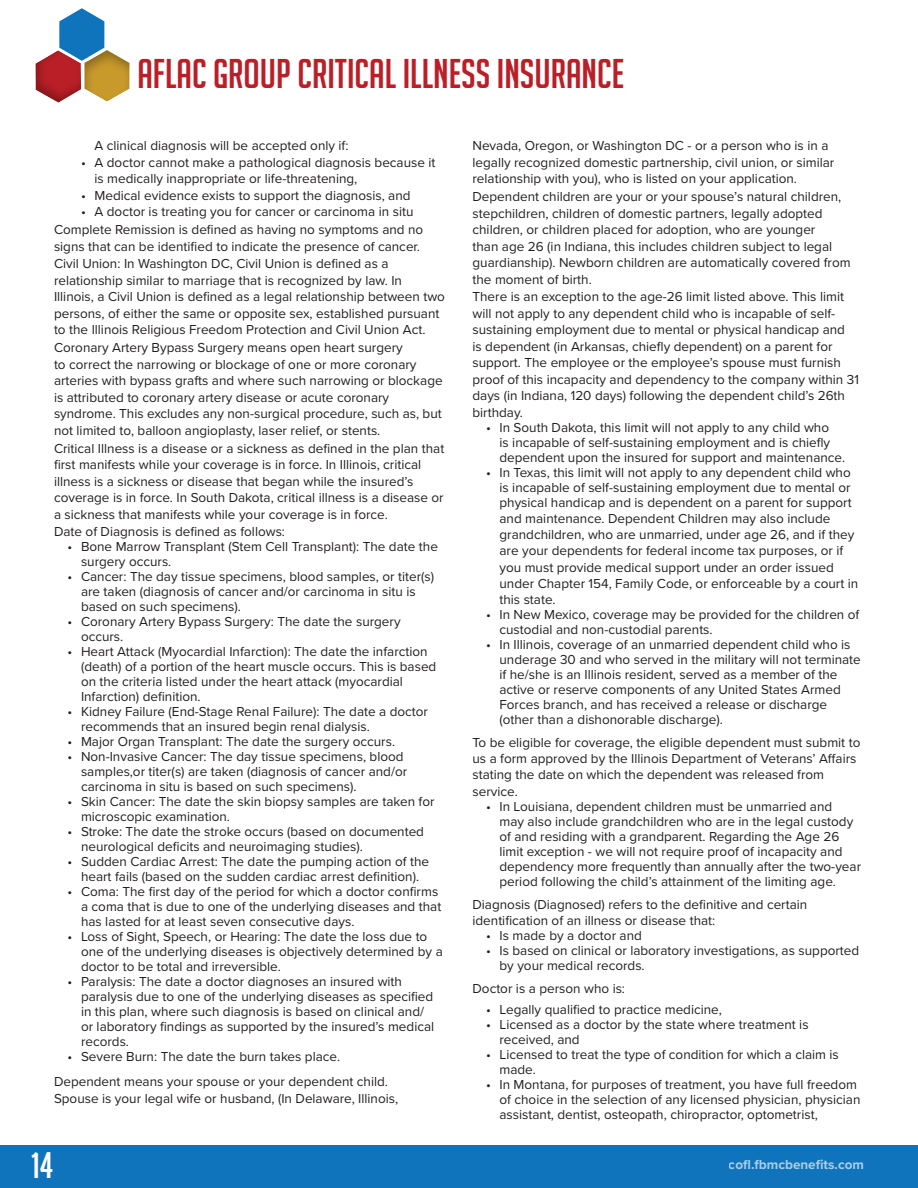
<style>
.page{position:relative;width:918px;height:1188px;background:#fff}
.page>*{position:absolute;margin:0;border:0;box-sizing:border-box;transform-origin:0 0}
.t1{font:40.5px "Big Noodle Titling";color:#ba1f28}
.t2{font:36px "Big Noodle Titling";color:#fff}
.p_body{font:13.5px/15px "Proxima Nova";color:#231f20}
.p_body-left{font:13.5px/16.2px "Proxima Nova";color:#231f20}
.t3{font:700 13.5px "Proxima Nova";color:#fff}
</style>
<div class="page">
<div style="left:0;top:1145px;width:918px;height:43px;background:#1074bc"></div>
<svg style="left:35px;top:8px;width:95px;height:95px"></svg>
<h1 class="t1" style="left:137px;top:52px;width:488px">AFLAC GROUP CRITICAL ILLNESS INSURANCE</h1>
<p class="p_body" style="left:94px;top:138px;width:256px">A clinical diagnosis will be accepted only if:</p>
<p class="p_body" style="left:94px;top:153px;width:343px;line-height:16.5px;text-indent:-14px">• A doctor cannot make a pathological diagnosis because it is medically inappropriate or life-threatening,</p>
<p class="p_body" style="left:81px;top:187px;width:331px">• Medical evidence exists to support the diagnosis, and</p>
<p class="p_body" style="left:81px;top:204px;width:334px">• A doctor is treating you for cancer or carcinoma in situ</p>
<p class="p_body" style="left:54px;top:221px;width:371px;line-height:16.5px">Complete Remission is defined as having no symptoms and no signs that can be identified to indicate the presence of cancer.</p>
<p class="p_body" style="left:54px;top:255px;width:393px;line-height:16.5px">Civil Union: In Washington DC, Civil Union is defined as a relationship similar to marriage that is recognized by law. In Illinois, a Civil Union is defined as a legal relationship between two persons, of either the same or opposite sex, established pursuant to the Illinois Religious Freedom Protection and Civil Union Act.</p>
<p class="p_body" style="left:54px;top:339px;width:390px;line-height:16.5px">Coronary Artery Bypass Surgery means open heart surgery<br>to correct the narrowing or blockage of one or more coronary arteries with bypass grafts and where such narrowing or blockage is attributed to coronary artery disease or acute coronary syndrome. This excludes any non-surgical procedure, such as, but not limited to, balloon angioplasty, laser relief, or stents.</p>
<p class="p_body" style="left:54px;top:439px;width:392px;line-height:16.5px">Critical Illness is a disease or a sickness as defined in the plan that first manifests while your coverage is in force. In Illinois, critical illness is a sickness or disease that began while the insured’s coverage is in force. In South Dakota, critical illness is a disease or a sickness that manifests while your coverage is in force.</p>
<p class="p_body" style="left:54px;top:524px;width:233px">Date of Diagnosis is defined as follows:</p>
<p class="p_body" style="left:81px;top:539px;width:358px;text-indent:-14px">• Bone Marrow Transplant (Stem Cell Transplant): The date the surgery occurs.</p>
<p class="p_body" style="left:81px;top:569px;width:355px;text-indent:-14px">• Cancer: The day tissue specimens, blood samples, or titer(s) are taken (diagnosis of cancer and/or carcinoma in situ is based on such specimens).</p>
<p class="p_body" style="left:81px;top:614px;width:321px;text-indent:-14px">• Coronary Artery Bypass Surgery: The date the surgery occurs.</p>
<p class="p_body" style="left:81px;top:644px;width:357px;text-indent:-14px">• Heart Attack (Myocardial Infarction): The date the infarction (death) of a portion of the heart muscle occurs. This is based on the criteria listed under the heart attack (myocardial Infarction) definition.</p>
<p class="p_body" style="left:81px;top:704px;width:349px;text-indent:-14px">• Kidney Failure (End-Stage Renal Failure): The date a doctor recommends that an insured begin renal dialysis.</p>
<p class="p_body" style="left:68px;top:734px;width:329px">• Major Organ Transplant: The date the surgery occurs.</p>
<p class="p_body" style="left:81px;top:749px;width:328px;text-indent:-14px">• Non-Invasive Cancer: The day tissue specimens, blood samples,or titer(s) are taken (diagnosis of cancer and/or carcinoma in situ is based on such specimens).</p>
<p class="p_body" style="left:81px;top:794px;width:355px;text-indent:-14px">• Skin Cancer: The date the skin biopsy samples are taken for microscopic examination.</p>
<p class="p_body" style="left:81px;top:824px;width:345px;text-indent:-14px">• Stroke: The date the stroke occurs (based on documented neurological deficits and neuroimaging studies).</p>
<p class="p_body" style="left:68px;top:854px;width:363px;text-align:center">• Sudden Cardiac Arrest: The date the pumping action of the heart fails (based on the sudden cardiac arrest definition).</p>
<p class="p_body" style="left:81px;top:884px;width:362px;text-indent:-14px">• Coma: The first day of the period for which a doctor confirms a coma that is due to one of the underlying diseases and that has lasted for at least seven consecutive days.</p>
<p class="p_body" style="left:81px;top:929px;width:363px;text-indent:-14px">• Loss of Sight, Speech, or Hearing: The date the loss due to one of the underlying diseases is objectively determined by a doctor to be total and irreversible.</p>
<p class="p_body" style="left:81px;top:974px;width:355px;text-indent:-14px">• Paralysis: The date a doctor diagnoses an insured with paralysis due to one of the underlying diseases as specified in this plan, where such diagnosis is based on clinical and/ or laboratory findings as supported by the insured’s medical records.</p>
<p class="p_body" style="left:68px;top:1049px;width:274px">• Severe Burn: The date the burn takes place.</p>
<p class="p_body" style="left:54px;top:1073px;width:346px;line-height:16.5px">Dependent means your spouse or your dependent child.<br>Spouse is your legal wife or husband, (In Delaware, Illinois,</p>
<p class="p_body" style="left:472px;top:137px;width:363px;line-height:16.5px">Nevada, Oregon, or Washington DC - or a person who is in a legally recognized domestic partnership, civil union, or similar relationship with you), who is listed on your application.</p>
<p class="p_body" style="left:472px;top:188px;width:380px;line-height:16.5px">Dependent children are your or your spouse’s natural children, stepchildren, children of domestic partners, legally adopted children, or children placed for adoption, who are younger<br>than age 26 (in Indiana, this includes children subject to legal guardianship). Newborn children are automatically covered from the moment of birth.</p>
<p class="p_body" style="left:472px;top:288px;width:388px;line-height:16.5px">There is an exception to the age-26 limit listed above. This limit will not apply to any dependent child who is incapable of self&shy;sustaining employment due to mental or physical handicap and<br>is dependent (in Arkansas, chiefly dependent) on a parent for support. The employee or the employee’s spouse must furnish proof of this incapacity and dependency to the company within 31 days (in Indiana, 120 days) following the dependent child’s 26th birthday.</p>
<p class="p_body" style="left:500px;top:419px;width:347px;text-indent:-14px">• In South Dakota, this limit will not apply to any child who<br>is incapable of self-sustaining employment and is chiefly dependent upon the insured for support and maintenance.</p>
<p class="p_body" style="left:500px;top:464px;width:360px;line-height:15.9px;text-indent:-14px">• In Texas, this limit will not apply to any dependent child who is incapable of self-sustaining employment due to mental or physical handicap and is dependent on a parent for support and maintenance. Dependent Children may also include grandchildren, who are unmarried, under age 26, and if they are your dependents for federal income tax purposes, or if you must provide medical support under an order issued under Chapter 154, Family Code, or enforceable by a court in this state.</p>
<p class="p_body" style="left:500px;top:606px;width:361px;text-indent:-14px">• In New Mexico, coverage may be provided for the children of custodial and non-custodial parents.</p>
<p class="p_body" style="left:500px;top:636px;width:363px;text-indent:-14px">• In Illinois, coverage of an unmarried dependent child who is underage 30 and who served in the military will not terminate if he/she is an Illinois resident, served as a member of the active or reserve components of any United States Armed Forces branch, and has received a release or discharge (other than a dishonorable discharge).</p>
<p class="p_body-left" style="left:472px;top:734px;width:389px">To be eligible for coverage, the eligible dependent must submit to us a form approved by the Illinois Department of Veterans’ Affairs stating the date on which the dependent was released from service.</p>
<p class="p_body" style="left:500px;top:798px;width:363px;text-indent:-14px">• In Louisiana, dependent children must be unmarried and<br>may also include grandchildren who are in the legal custody of and residing with a grandparent. Regarding the Age 26 limit exception - we will not require proof of incapacity and dependency more frequently than annually after the two-year period following the child’s attainment of the limiting age.</p>
<p class="p_body-left" style="left:472px;top:895px;width:336px">Diagnosis (Diagnosed) refers to the definitive and certain identification of an illness or disease that:</p>
<p class="p_body" style="left:486px;top:927px;width:157px">• Is made by a doctor and</p>
<p class="p_body" style="left:500px;top:942px;width:361px;text-indent:-14px">• Is based on clinical or laboratory investigations, as supported by your medical records.</p>
<p class="p_body-left" style="left:472px;top:980px;width:154px">Doctor is a person who is:</p>
<p class="p_body" style="left:486px;top:1002px;width:237px">• Legally qualified to practice medicine,</p>
<p class="p_body" style="left:500px;top:1017px;width:311px;text-indent:-14px">• Licensed as a doctor by the state where treatment is received, and</p>
<p class="p_body" style="left:500px;top:1047px;width:341px;text-indent:-14px">• Licensed to treat the type of condition for which a claim is made.</p>
<p class="p_body" style="left:500px;top:1077px;width:362px;text-indent:-14px">• In Montana, for purposes of treatment, you have full freedom of choice in the selection of any licensed physician, physician assistant, dentist, osteopath, chiropractor, optometrist,</p>
<h2 class="t2" style="left:31px;top:1146px;width:23px">14</h2>
<p class="t3" style="left:729px;top:1155px;width:137px">cofl.fbmcbenefits.com</p>
</div>
